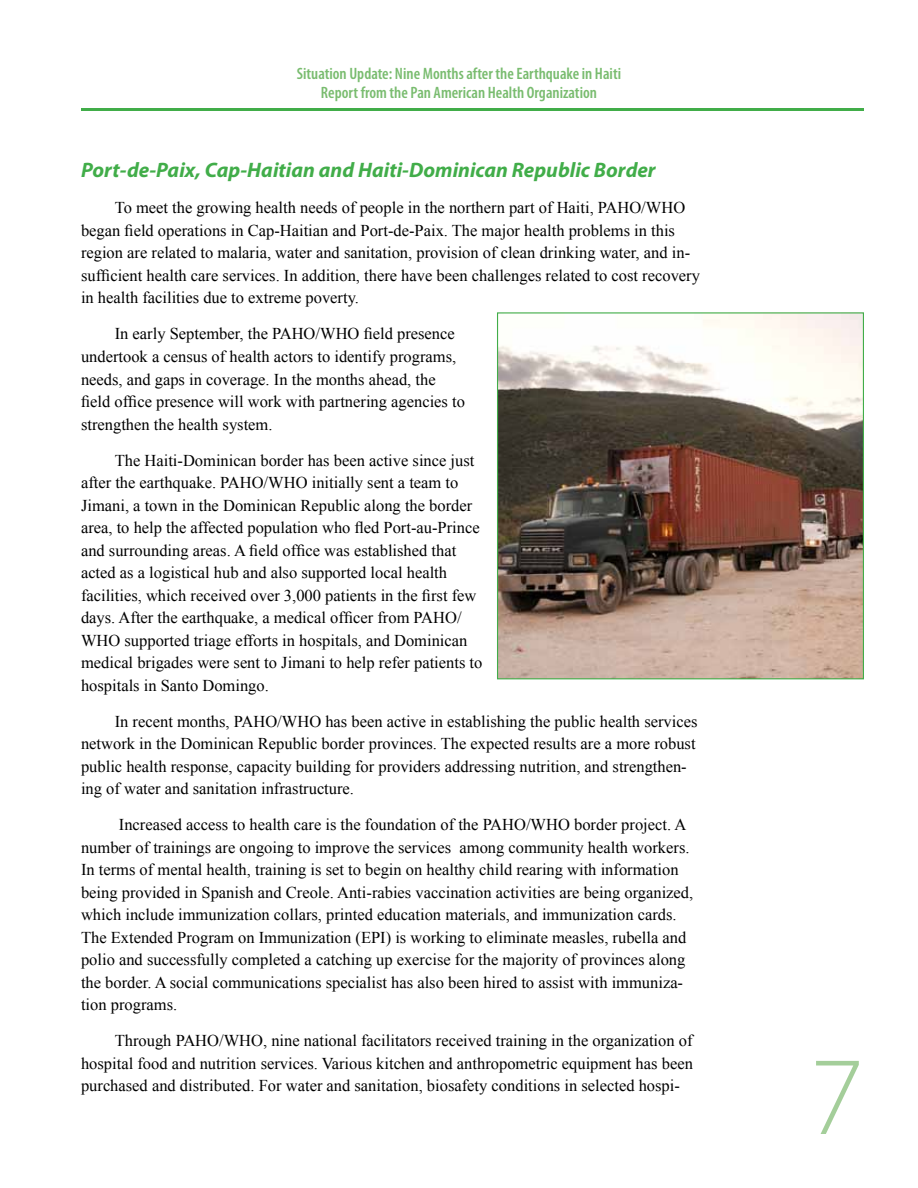
<style>
.page{position:relative;width:918px;height:1188px;background:#fff}
.page>*{position:absolute;margin:0;border:0;box-sizing:border-box;transform-origin:0 0}
.t1{font:300 112.5px "Myriad Pro";color:#a4ce9a}
.t2{font:italic 700 21px "Myriad Pro";color:#41ad49}
.t3{font:16.5px/22.5px "Times New Roman";color:#000}
.t4{font:600 condensed 16.5px/19.8px "Myriad Pro";color:#79bc6f;text-align:center}
</style>
<div class="page">
<hr style="left:81px;top:108px;width:783px;height:3px;background:#41ad49">
<img style="left:499px;top:314px;width:363px;height:363px">
<div style="left:497px;top:312px;width:367px;height:367px;border:1px solid #41ad49"></div>
<p class="t4" style="left:297px;top:63px;width:326px">Situation Update: Nine Months after the Earthquake in Haiti<br>Report from the Pan American Health Organization</p>
<p class="t2" style="left:81px;top:157px;width:576px">Port-de-Paix, Cap-Haitian and Haiti-Dominican Republic Border</p>
<p class="t3" style="left:81px;top:196px;width:621px;text-indent:34px">To meet the growing health needs of people in the northern part of Haiti, PAHO/WHO began field operations in Cap-Haitian and Port-de-Paix. The major health problems in this region are related to malaria, water and sanitation, provision of clean drinking water, and in&shy;sufficient health care services. In addition, there have been challenges related to cost recovery in health facilities due to extreme poverty.</p>
<p class="t3" style="left:81px;top:322px;width:386px;text-indent:34px">In early September, the PAHO/WHO field presence undertook a census of health actors to identify programs, needs, and gaps in coverage. In the months ahead, the field office presence will work with partnering agencies to strengthen the health system.</p>
<p class="t3" style="left:81px;top:448px;width:403px;text-indent:34px">The Haiti-Dominican border has been active since just after the earthquake. PAHO/WHO initially sent a team to Jimani, a town in the Dominican Republic along the border area, to help the affected population who fled Port-au-Prince and surrounding areas. A field office was established that acted as a logistical hub and also supported local health facilities, which received over 3,000 patients in the first few days. After the earthquake, a medical officer from PAHO/ WHO supported triage efforts in hospitals, and Dominican medical brigades were sent to Jimani to help refer patients to hospitals in Santo Domingo.</p>
<p class="t3" style="left:81px;top:710px;width:618px;text-indent:34px">In recent months, PAHO/WHO has been active in establishing the public health services network in the Dominican Republic border provinces. The expected results are a more robust public health response, capacity building for providers addressing nutrition, and strengthen&shy;ing of water and sanitation infrastructure.</p>
<p class="t3" style="left:81px;top:813px;width:614px;text-indent:38px">Increased access to health care is the foundation of the PAHO/WHO border project. A number of trainings are ongoing to improve the services among community health workers.<br>In terms of mental health, training is set to begin on healthy child rearing with information being provided in Spanish and Creole. Anti-rabies vaccination activities are being organized, which include immunization collars, printed education materials, and immunization cards.<br>The Extended Program on Immunization (EPI) is working to eliminate measles, rubella and polio and successfully completed a catching up exercise for the majority of provinces along the border. A social communications specialist has also been hired to assist with immuniza&shy;tion programs.</p>
<p class="t3" style="left:81px;top:1029px;width:613px;text-align:justify;text-indent:34px">Through PAHO/WHO, nine national facilitators received training in the organization of hospital food and nutrition services. Various kitchen and anthropometric equipment has been purchased and distributed. For water and sanitation, biosafety conditions in selected hospi-</p>
<h1 class="t1" style="left:809px;top:1029px;width:56px">7</h1>
</div>
